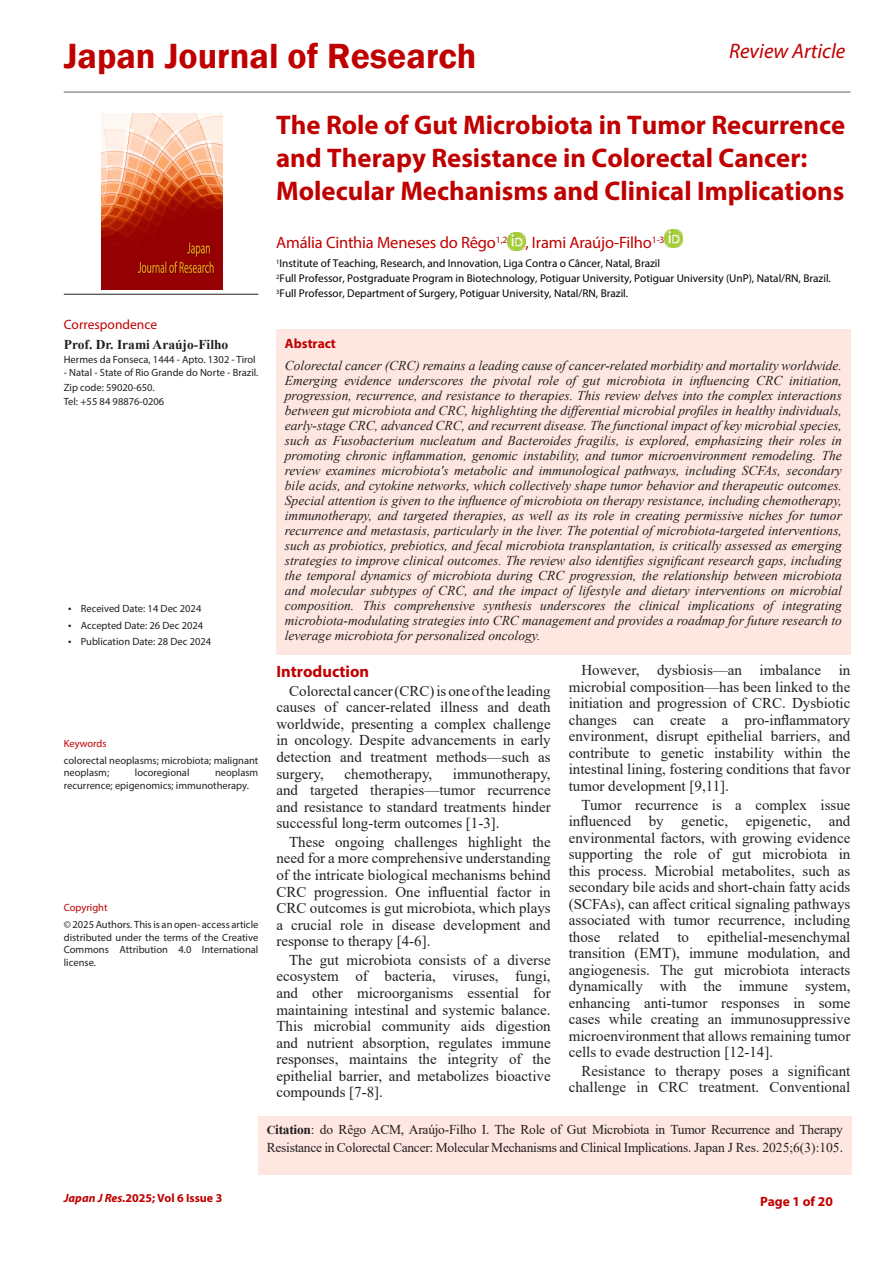
<style>
.page{position:relative;width:893px;height:1263px;background:#fff}
.page>*{position:absolute;margin:0;border:0;box-sizing:border-box;transform-origin:0 0}
.t1{font:600 36px "Franklin Gothic";color:#c00000}
.t2{font:700 27px/33px "Myriad Pro";color:#c00000}
.t3{font:italic 21px "Myriad Pro";color:#c00000}
.t4{font:16.5px "Myriad Pro";letter-spacing:-.01em;color:#c00000}
.t5{font:700 16.5px "Myriad Pro";color:#c00000}
.t6{font:15px/16.5px "Times New Roman";color:#231f20;text-align:justify}
.t7{font:italic 13.5px/15px "Times New Roman";color:#231f20;text-align:justify}
.t8{font:13.5px/18px "Times New Roman";letter-spacing:-.02em;color:#231f20}
.t9{font:700 13.5px "Times New Roman";color:#231f20}
.t10{font:700 13.5px "Myriad Pro";color:#c00000}
.t11{font:13.5px "Myriad Pro";color:#c00000}
.t12{font:700 12px "Myriad Pro";color:#c00000}
.t13{font:11.25px "Myriad Pro";color:#000}
.t14{font:10.5px/12.6px "Myriad Pro";color:#231f20}
.t15{font:10.5px "Myriad Pro";color:#c00000}
.s1{font-size:12px}
.s2{font-weight:700;font-size:12px}
.s3{font-weight:700}
.s4{font-style:italic}
</style>
<div class="page">
<div style="left:258px;top:1116px;width:593px;height:58px;background:#ffe7e1"></div>
<img style="left:101px;top:114px;width:121px;height:175px">
<img style="left:507px;top:232px;width:18px;height:18px">
<img style="left:664px;top:229px;width:18px;height:18px">
<hr style="left:64px;top:294px;width:194px;height:1px;background:#231f20">
<hr style="left:64px;top:91px;width:786px;height:2px;background:#939598">
<div style="left:276px;top:329px;width:574px;height:325px;background:#ffe7e1"></div>
<h1 class="t1" style="left:64px;top:34px;width:414px">Japan Journal of Research</h1>
<h3 class="t3" style="left:729px;top:38px;width:118px">Review Article</h3>
<p class="t11" style="left:64px;top:316px;width:95px">Correspondence</p>
<p class="t9" style="left:64px;top:334px;width:166px">Prof. Dr. Irami Araújo-Filho</p>
<p class="t14" style="left:64px;top:353px;width:193px">Hermes da Fonseca, 1444 - Apto. 1302 - Tirol</p>
<p class="t14" style="left:64px;top:366px;width:196px">- Natal - State of Rio Grande do Norte - Brazil.</p>
<p class="t14" style="left:64px;top:381px;width:92px">Zip code: 59020-650.</p>
<p class="t14" style="left:64px;top:395px;width:102px">Tel: +55 84 98876-0206</p>
<p class="t14" style="left:68px;top:602px;width:135px"><span class="s1">•</span> Received Date: 14 Dec 2024</p>
<p class="t14" style="left:68px;top:619px;width:137px"><span class="s1">•</span> Accepted Date: 26 Dec 2024</p>
<p class="t14" style="left:68px;top:635px;width:145px"><span class="s1">•</span> Publication Date: 28 Dec 2024</p>
<p class="t15" style="left:64px;top:737px;width:44px">Keywords</p>
<p class="t14" style="left:64px;top:754px;width:196px">colorectal neoplasms; microbiota; malignant neoplasm;</p>
<p class="t14" style="left:64px;top:766px;width:196px;text-indent:151px">neoplasm recurrence; epigenomics; immunotherapy.</p>
<p class="t14" style="left:135px;top:766px;width:56px">locoregional</p>
<p class="t15" style="left:64px;top:901px;width:45px">Copyright</p>
<p class="t14" style="left:64px;top:918px;width:196px;text-align:justify">© 2025 Authors. This is an open- access article distributed under the terms of the Creative Commons Attribution 4.0 International license.</p>
<p class="t2" style="left:276px;top:108px;width:571px">The Role of Gut Microbiota in Tumor Recurrence and Therapy Resistance in Colorectal Cancer:<br>Molecular Mechanisms and Clinical Implications</p>
<p class="t4" style="left:276px;top:232px;width:390px">Amália Cinthia Meneses do Rêgo<sup>1,2</sup> , Irami Araújo-Filho<sup>1-3</sup></p>
<p class="t13" style="left:276px;top:257px;width:386px"><sup>1</sup>Institute of Teaching, Research, and Innovation, Liga Contra o Câncer, Natal, Brazil</p>
<p class="t13" style="left:276px;top:272px;width:556px"><sup>2</sup>Full Professor, Postgraduate Program in Biotechnology, Potiguar University, Potiguar University (UnP), Natal/RN, Brazil.</p>
<p class="t13" style="left:276px;top:287px;width:354px"><sup>3</sup>Full Professor, Department of Surgery, Potiguar University, Natal/RN, Brazil.</p>
<p class="t10" style="left:285px;top:335px;width:53px">Abstract</p>
<p class="t7" style="left:285px;top:357px;width:559px">Colorectal cancer (CRC) remains a leading cause of cancer-related morbidity and mortality worldwide.<br>Emerging evidence underscores the pivotal role of gut microbiota in influencing CRC initiation, progression, recurrence, and resistance to therapies. This review delves into the complex interactions between gut microbiota and CRC, highlighting the differential microbial profiles in healthy individuals, early-stage CRC, advanced CRC, and recurrent disease. The functional impact of key microbial species, such as Fusobacterium nucleatum and Bacteroides fragilis, is explored, emphasizing their roles in promoting chronic inflammation, genomic instability, and tumor microenvironment remodeling. The review examines microbiota's metabolic and immunological pathways, including SCFAs, secondary bile acids, and cytokine networks, which collectively shape tumor behavior and therapeutic outcomes.<br>Special attention is given to the influence of microbiota on therapy resistance, including chemotherapy, immunotherapy, and targeted therapies, as well as its role in creating permissive niches for tumor recurrence and metastasis, particularly in the liver. The potential of microbiota-targeted interventions, such as probiotics, prebiotics, and fecal microbiota transplantation, is critically assessed as emerging strategies to improve clinical outcomes. The review also identifies significant research gaps, including the temporal dynamics of microbiota during CRC progression, the relationship between microbiota and molecular subtypes of CRC, and the impact of lifestyle and dietary interventions on microbial composition. This comprehensive synthesis underscores the clinical implications of integrating microbiota-modulating strategies into CRC management and provides a roadmap for future research to leverage microbiota for personalized oncology.</p>
<p class="t6" style="left:569px;top:662px;width:283px;text-indent:13px">However, dysbiosis—an imbalance in microbial composition—has been linked to the initiation and progression of CRC. Dysbiotic changes can create a pro-inflammatory environment, disrupt epithelial barriers, and contribute to genetic instability within the intestinal lining, fostering conditions that favor tumor development [9,11].</p>
<p class="t6" style="left:569px;top:796px;width:283px;text-indent:13px">Tumor recurrence is a complex issue influenced by genetic, epigenetic, and environmental factors, with growing evidence supporting the role of gut microbiota in this process. Microbial metabolites, such as secondary bile acids and short-chain fatty acids (SCFAs), can affect critical signaling pathways associated with tumor recurrence, including those related to epithelial-mesenchymal transition (EMT), immune modulation, and angiogenesis. The gut microbiota interacts dynamically with the immune system, enhancing anti-tumor responses in some cases while creating an immunosuppressive microenvironment that allows remaining tumor cells to evade destruction [12-14].</p>
<p class="t6" style="left:569px;top:1062px;width:283px;text-align:right">Resistance to therapy poses a significant challenge in CRC treatment. Conventional</p>
<p class="t5" style="left:276px;top:661px;width:94px">Introduction</p>
<p class="t6" style="left:276px;top:682px;width:276px;text-indent:13px">Colorectal cancer (CRC) is one of the leading causes of cancer-related illness and death worldwide, presenting a complex challenge in oncology. Despite advancements in early detection and treatment methods—such as surgery,</p>
<p class="t6" style="left:276px;top:765px;width:276px;text-indent:177px">immunotherapy, and targeted therapies—tumor recurrence and resistance to standard treatments hinder successful long-term outcomes [1-3].</p>
<p class="t6" style="left:276px;top:833px;width:276px;text-indent:13px">These ongoing challenges highlight the need for a more comprehensive understanding of the intricate biological mechanisms behind CRC progression. One influential factor in CRC outcomes is gut microbiota, which plays a crucial role in disease development and response to therapy [4-6].</p>
<p class="t6" style="left:276px;top:951px;width:276px;text-indent:13px">The gut microbiota consists of a diverse ecosystem of bacteria, viruses, fungi, and other microorganisms essential for maintaining intestinal and systemic balance.<br>This microbial community aids digestion and nutrient absorption, regulates immune responses, maintains the integrity of the epithelial barrier, and metabolizes bioactive compounds [7-8].</p>
<p class="t6" style="left:345px;top:765px;width:89px">chemotherapy,</p>
<p class="t8" style="left:267px;top:1120px;width:578px"><span class="s2">C</span><span class="s3">itation</span>: do Rêgo ACM, Araújo-Filho I. The Role of Gut Microbiota in Tumor Recurrence and Therapy<br>Resistance in Colorectal Cancer: Molecular Mechanisms and Clinical Implications. Japan J Res. 2025;6(3):105.</p>
<p class="t12" style="left:64px;top:1190px;width:160px"><span class="s4">Japan J Res.</span>2025; Vol 6 Issue 3</p>
<p class="t10" style="left:760px;top:1192px;width:74px">Page 1 of 20</p>
</div>
